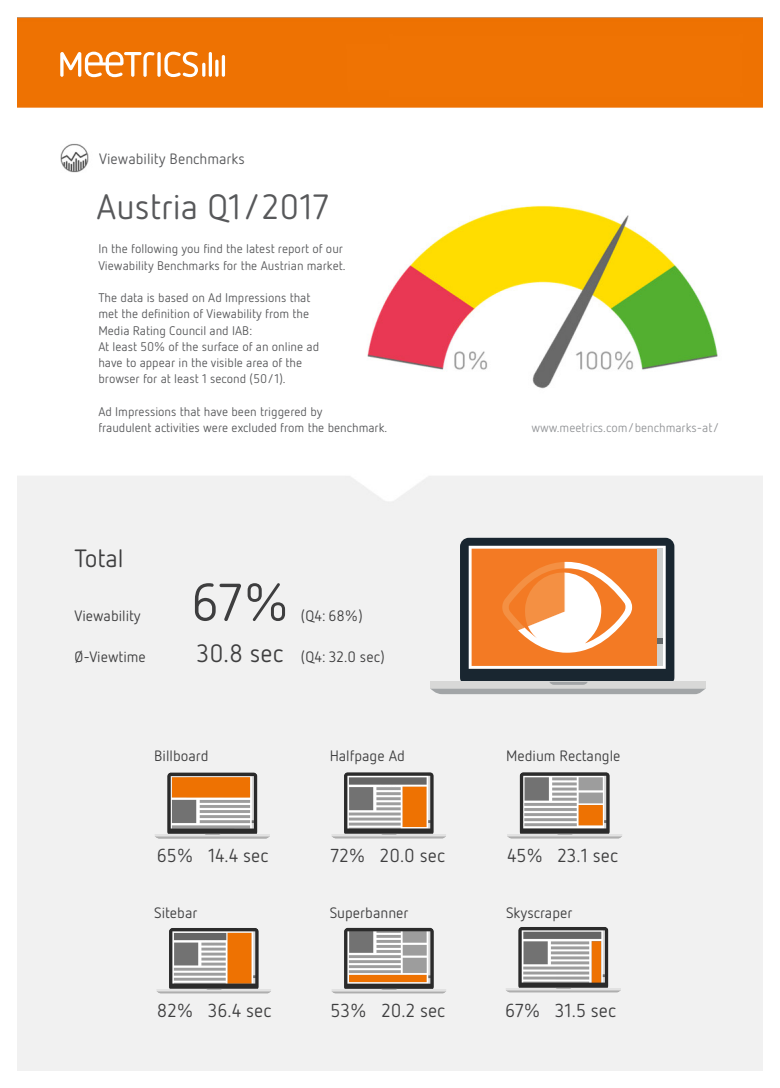
<style>
.page{position:relative;width:780px;height:1088px;background:#fff}
.page>*{position:absolute;margin:0;border:0;box-sizing:border-box;transform-origin:0 0}
.t1{font:52.5px "Netto OT";color:#3e3e3f}
.t2{font:35px "Netto OT";color:#57585a}
.t3{font:25px "Netto OT";color:#3e3e3f}
.t4{font:18.75px "Netto OT";color:#3e3e3f}
.t5{font:15px "Netto OT";color:#3e3e3f}
.t6{font:15px "Netto OT";color:#57585a}
.t7{font:12.5px/16.2px "Netto OT";color:#57585a}
.t8{font:12.5px "Netto OT";color:#939598}
.s1{font-size:25px}
</style>
<div class="page">
<img style="left:18px;top:18px;width:744px;height:1052px">
<img style="left:124px;top:758px;width:175px;height:97px">
<img style="left:299px;top:758px;width:176px;height:97px">
<img style="left:475px;top:758px;width:178px;height:97px">
<img style="left:124px;top:913px;width:176px;height:97px">
<img style="left:479px;top:913px;width:175px;height:96px">
<img style="left:300px;top:913px;width:179px;height:97px">
<div style="left:460px;top:538px;width:214px;height:148px;background:#192630;border-radius:9px"></div>
<svg style="left:430px;top:682px;width:275px;height:12px;background:#bfc0c1"></svg>
<svg style="left:468px;top:546px;width:197px;height:123px;background:#f39e61"></svg>
<svg style="left:157px;top:52px;width:4px;height:25px"></svg>
<hr style="left:209px;top:52px;width:3px;height:25px;background:#fff;border-radius:2px">
<hr style="left:215px;top:60px;width:3px;height:17px;background:#fff;border-radius:2px">
<hr style="left:222px;top:55px;width:3px;height:22px;background:#fff;border-radius:2px">
<hr style="left:202px;top:63px;width:3px;height:14px;background:#fff;border-radius:2px">
<svg style="left:60px;top:52px;width:94px;height:25px"></svg>
<svg style="left:164px;top:52px;width:34px;height:25px"></svg>
<p class="t6" style="left:99px;top:150px;width:147px">Viewability Benchmarks</p>
<p class="t2" style="left:97px;top:185px;width:234px">Austria Q1/2017</p>
<p class="t7" style="left:98px;top:241px;width:249px">In the following you find the latest report of our<br>Viewability Benchmarks for the Austrian market.</p>
<p class="t7" style="left:98px;top:289px;width:222px">The data is based on Ad Impressions that met the definition of Viewability from the Media Rating Council and IAB:<br>At least 50% of the surface of an online ad have to appear in the visible area of the browser for at least 1 second (50/1).</p>
<p class="t7" style="left:98px;top:403px;width:290px">Ad Impressions that have been triggered by<br>fraudulent activities were excluded from the benchmark.</p>
<p class="t3" style="left:74px;top:543px;width:51px">Total</p>
<p class="t5" style="left:74px;top:606px;width:68px">Viewability</p>
<p class="t1" style="left:191px;top:570px;width:100px">67%</p>
<p class="t5" style="left:301px;top:606px;width:64px">(Q4: 68%)</p>
<p class="t5" style="left:74px;top:648px;width:73px">Ø-Viewtime</p>
<p class="t5" style="left:196px;top:648px;width:190px"><span class="s1">30.8 sec</span> (Q4: 32.0 sec)</p>
<p class="t5" style="left:154px;top:747px;width:56px">Billboard</p>
<p class="t5" style="left:330px;top:747px;width:77px">Halfpage Ad</p>
<p class="t8" style="left:531px;top:420px;width:190px">www.meetrics.com/benchmarks-at/</p>
<p class="t5" style="left:506px;top:747px;width:116px">Medium Rectangle</p>
<p class="t4" style="left:157px;top:844px;width:113px">65% 14.4 sec</p>
<p class="t4" style="left:330px;top:844px;width:116px">72% 20.0 sec</p>
<p class="t4" style="left:507px;top:844px;width:112px">45% 23.1 sec</p>
<p class="t5" style="left:154px;top:903px;width:45px">Sitebar</p>
<p class="t5" style="left:330px;top:903px;width:80px">Superbanner</p>
<p class="t5" style="left:506px;top:903px;width:68px">Skyscraper</p>
<p class="t4" style="left:157px;top:998px;width:116px">82% 36.4 sec</p>
<p class="t4" style="left:330px;top:998px;width:116px">53% 20.2 sec</p>
<p class="t4" style="left:505px;top:998px;width:112px">67% 31.5 sec</p>
</div>
